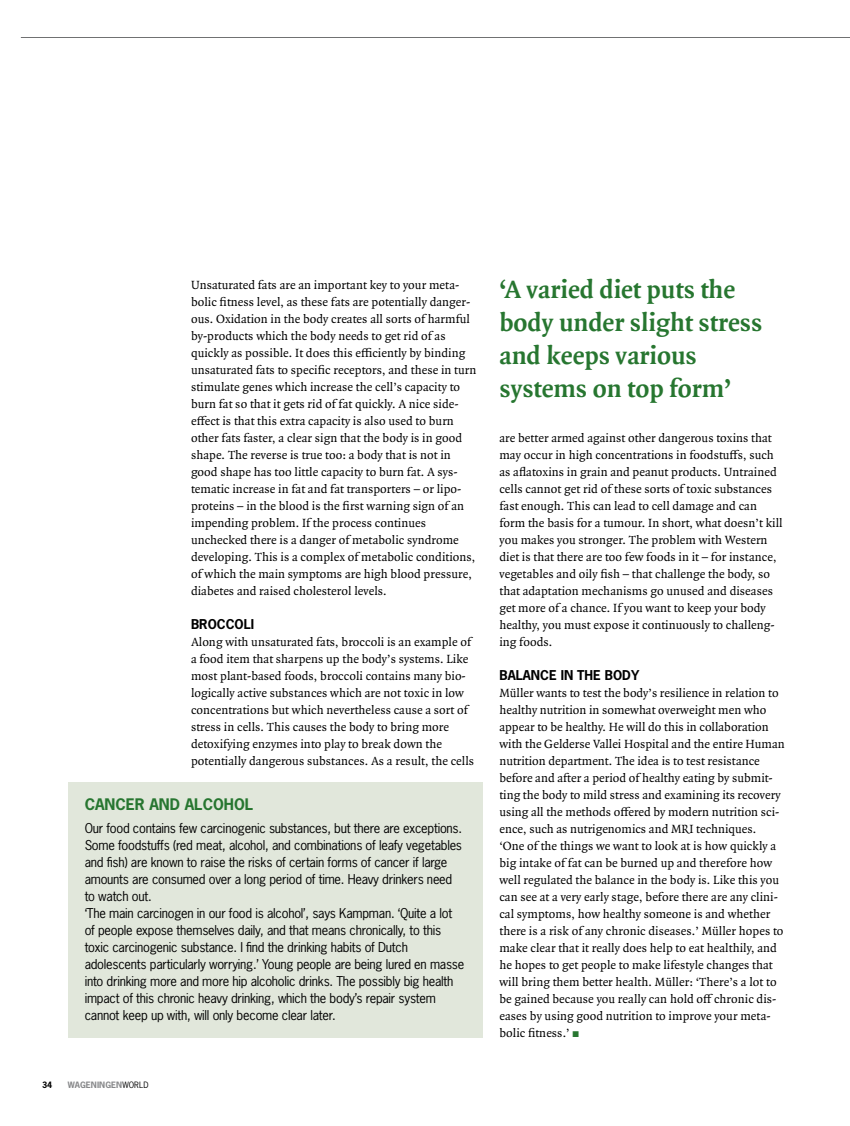
<style>
.page{position:relative;width:850px;height:1126px;background:#fff}
.page>*{position:absolute;margin:0;border:0;box-sizing:border-box;transform-origin:0 0}
.t1{font:700 27px/33px "Quadraat OT";color:#277630}
.t2{font:700 15px "News Gothic Std";color:#277630}
.t3{font:12.75px/17px "Quadraat OT";letter-spacing:.005em;color:#000}
.t4{font:12.75px/17px "News Gothic Std";letter-spacing:-.02em;color:#000}
.t5{font:700 12.75px "News Gothic Std";color:#000}
.t6{font:700 8.25px "News Gothic Std";color:#87888a}
.t7{font:700 8.25px "News Gothic Std";color:#000}
.s1{font-weight:400;color:#000}
</style>
<div class="page">
<div style="left:68px;top:782px;width:414px;height:255px;background:#e1e7db"></div>
<svg style="left:20px;top:37px;width:830px;height:1px"></svg>
<p class="t3" style="left:191px;top:276px;width:287px">Unsaturated fats are an important key to your meta&shy;bolic fitness level, as these fats are potentially danger&shy;ous. Oxidation in the body creates all sorts of harmful by-products which the body needs to get rid of as quickly as possible. It does this efficiently by binding unsaturated fats to specific receptors, and these in turn stimulate genes which increase the cell’s capacity to burn fat so that it gets rid of fat quickly. A nice side&shy;effect is that this extra capacity is also used to burn other fats faster, a clear sign that the body is in good shape. The reverse is true too: a body that is not in good shape has too little capacity to burn fat. A sys&shy;tematic increase in fat and fat transporters – or lipo&shy;proteins – in the blood is the first warning sign of an impending problem. If the process continues unchecked there is a danger of metabolic syndrome developing. This is a complex of metabolic conditions, of which the main symptoms are high blood pressure, diabetes and raised cholesterol levels.</p>
<p class="t5" style="left:191px;top:616px;width:65px">BROCCOLI</p>
<p class="t3" style="left:191px;top:634px;width:284px">Along with unsaturated fats, broccoli is an example of a food item that sharpens up the body’s systems. Like most plant-based foods, broccoli contains many bio&shy;logically active substances which are not toxic in low concentrations but which nevertheless cause a sort of stress in cells. This causes the body to bring more detoxifying enzymes into play to break down the potentially dangerous substances. As a result, the cells</p>
<p class="t2" style="left:85px;top:794px;width:170px">CANCER AND ALCOHOL</p>
<p class="t4" style="left:85px;top:820px;width:381px">our food contains few carcinogenic substances, but there are exceptions.<br>Some foodstuffs (red meat, alcohol, and combinations of leafy vegetables and fish) are known to raise the risks of certain forms of cancer if large amounts are consumed over a long period of time. Heavy drinkers need to watch out.<br>‘The main carcinogen in our food is alcohol’, says Kampman. ‘Quite a lot of people expose themselves daily, and that means chronically, to this toxic carcinogenic substance. I find the drinking habits of dutch adolescents particularly worrying.’ young people are being lured en masse into drinking more and more hip alcoholic drinks. The possibly big health impact of this chronic heavy drinking, which the body’s repair system cannot keep up with, will only become clear later.</p>
<p class="t7" style="left:42px;top:1080px;width:12px">34</p>
<p class="t6" style="left:68px;top:1080px;width:82px">WAGENINGEN<span class="s1">world</span></p>
<h1 class="t1" style="left:499px;top:273px;width:264px">‘A varied diet puts the body under slight stress and keeps various systems on top form’</h1>
<p class="t3" style="left:499px;top:430px;width:285px">are better armed against other dangerous toxins that may occur in high concentrations in foodstuffs, such as aflatoxins in grain and peanut products. Untrained cells cannot get rid of these sorts of toxic substances fast enough. This can lead to cell damage and can form the basis for a tumour. In short, what doesn’t kill you makes you stronger. The problem with Western diet is that there are too few foods in it – for instance, vegetables and oily fish – that challenge the body, so that adaptation mechanisms go unused and diseases get more of a chance. If you want to keep your body healthy, you must expose it continuously to challeng&shy;ing foods.</p>
<p class="t5" style="left:499px;top:667px;width:141px">BALANCE IN THE BODY</p>
<p class="t3" style="left:499px;top:685px;width:287px">Müller wants to test the body’s resilience in relation to healthy nutrition in somewhat overweight men who appear to be healthy. He will do this in collaboration with the Gelderse Vallei Hospital and the entire Human nutrition department. The idea is to test resistance before and after a period of healthy eating by submit&shy;ting the body to mild stress and examining its recovery using all the methods offered by modern nutrition sci&shy;ence, such as nutrigenomics and MRI techniques.<br>‘One of the things we want to look at is how quickly a big intake of fat can be burned up and therefore how well regulated the balance in the body is. Like this you can see at a very early stage, before there are any clini&shy;cal symptoms, how healthy someone is and whether there is a risk of any chronic diseases.’ Müller hopes to make clear that it really does help to eat healthily, and he hopes to get people to make lifestyle changes that will bring them better health. Müller: ‘There’s a lot to be gained because you really can hold off chronic dis&shy;eases by using good nutrition to improve your meta&shy;bolic fitness.’</p>
</div>
